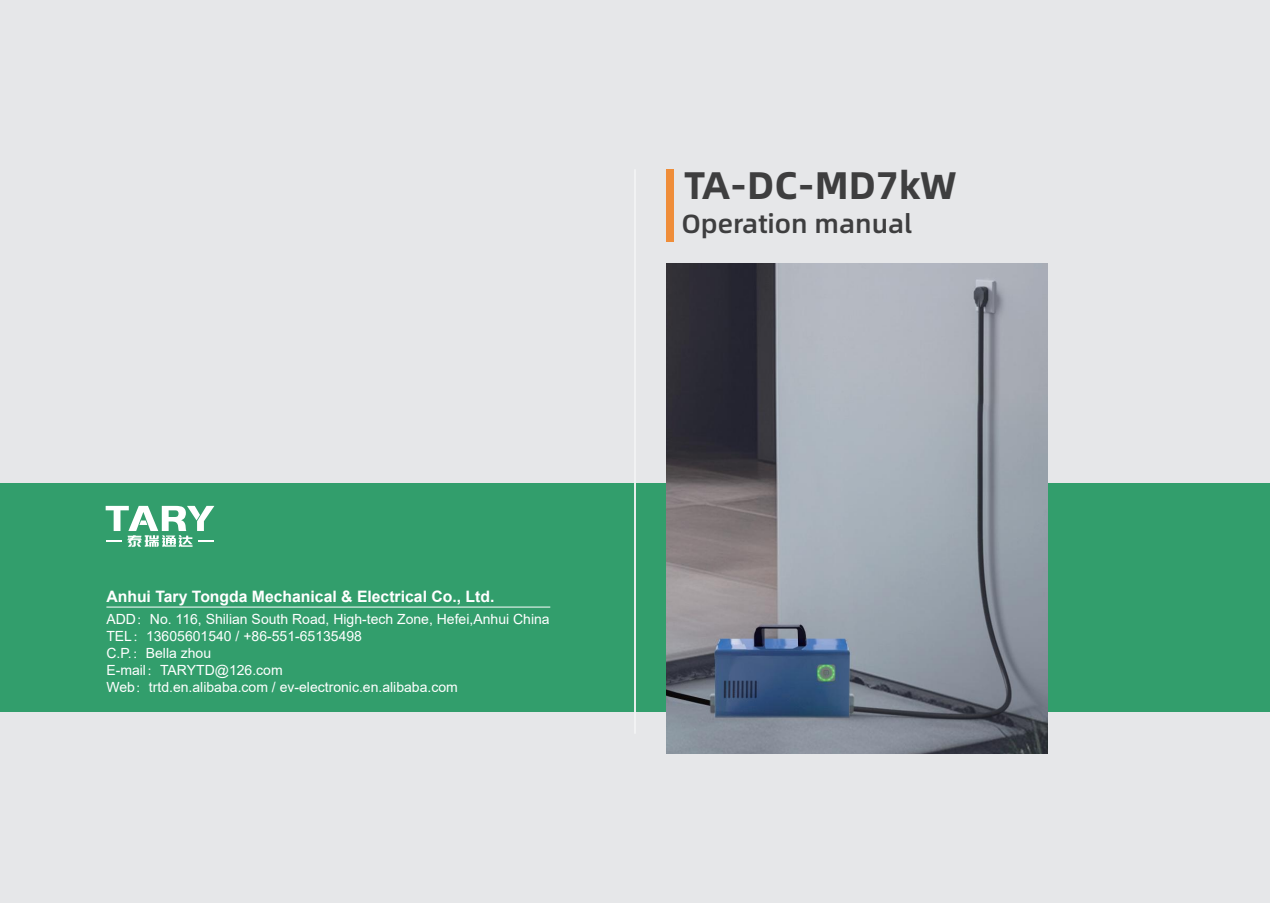
<style>
.page{position:relative;width:1270px;height:903px;background:#e6e7e9}
.page>*{position:absolute;margin:0;border:0;box-sizing:border-box;transform-origin:0 0}
.t1{font:700 38.5px "Alibaba Pu Hui Ti";color:#3e3e3f}
.t2{font:500 26.25px "Alibaba Pu Hui Ti";color:#3e3e3f}
.t3{font:700 15.75px "Arial";color:#fff}
.t4{font:14px/16.8px "Arial";color:#fff}
.s1{font-family:"Adobe Song Std";font-weight:300}
</style>
<div class="page">
<div style="left:0;top:483px;width:1270px;height:228px;background:#329e6c"></div>
<div style="left:666px;top:170px;width:8px;height:72px;background:#ef8d39"></div>
<img style="left:666px;top:263px;width:381px;height:490px">
<hr style="left:635px;top:169px;width:1px;height:564px;background:#f2f3f4">
<hr style="left:635px;top:170px;width:1px;height:564px;background:#f2f3f4">
<hr style="left:106px;top:607px;width:444px;height:1px;background:#fff">
<svg style="left:106px;top:506px;width:108px;height:41px"></svg>
<h1 class="t1" style="left:684px;top:155px;width:274px">TA-DC-MD7kW</h1>
<h2 class="t2" style="left:681px;top:204px;width:232px">Operation manual</h2>
<p class="t3" style="left:106px;top:585px;width:389px">Anhui Tary Tongda Mechanical &amp; Electrical Co., Ltd.</p>
<p class="t4" style="left:106px;top:611px;width:445px">ADD<span class="s1">：</span>No. 116, Shilian South Road, High-tech Zone, Hefei,Anhui China TEL<span class="s1">：</span>13605601540 / +86-551-65135498<br>C.P.<span class="s1">：</span>Bella zhou<br>E-mail<span class="s1">：</span>TARYTD@126.com<br>Web<span class="s1">：</span>trtd.en.alibaba.com / ev-electronic.en.alibaba.com</p>
</div>
